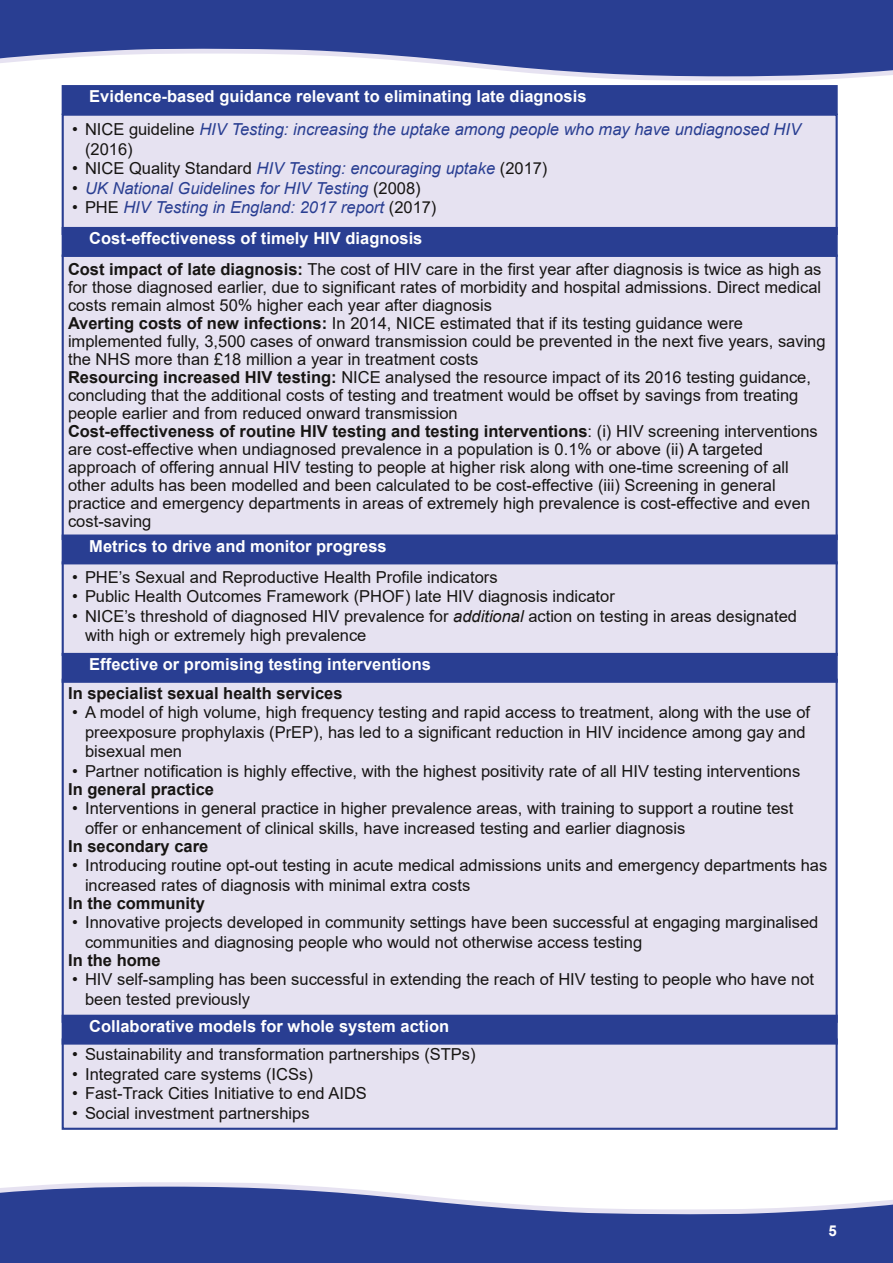
<style>
.page{position:relative;width:893px;height:1263px;background:#fff}
.page>*{position:absolute;margin:0;border:0;box-sizing:border-box;transform-origin:0 0}
.t1{font:16.5px/18px "Arial";color:#171513}
.t2{font:italic 16.5px/19.5px "Arial";color:#293e92}
.t3{font:700 16.5px "Arial";color:#fff}
.t4{font:700 16.5px "Arial";color:#171513}
.t5{font:700 15px "Arial";color:#fff}
.s1{font-style:normal;color:#171513}
.s2{font-weight:700}
.s3{font-style:italic}
</style>
<div class="page">
<svg style="left:33px;top:1182px;width:271px;height:4px"></svg>
<svg style="left:0;top:1186px;width:893px;height:77px;background:#5061a6"></svg>
<svg style="left:573px;top:76px;width:301px;height:5px;fill:#e6e2f1"></svg>
<svg style="left:0;top:0;width:893px;height:76px;background:#4e5fa5"></svg>
<div style="left:63px;top:115px;width:774px;height:119px;background:#e6e2f1"></div>
<div style="left:62px;top:114px;width:776px;height:121px;border:2px solid #293e92"></div>
<div style="left:63px;top:86px;width:774px;height:28px;background:#293e92"></div>
<div style="left:62px;top:85px;width:776px;height:30px;border:2px solid #293e92"></div>
<div style="left:63px;top:256px;width:774px;height:283px;background:#e6e2f1"></div>
<div style="left:63px;top:562px;width:774px;height:93px;background:#e6e2f1"></div>
<div style="left:63px;top:536px;width:774px;height:27px;background:#293e92"></div>
<div style="left:62px;top:534px;width:776px;height:30px;border:2px solid #293e92"></div>
<div style="left:63px;top:680px;width:774px;height:342px;background:#e6e2f1"></div>
<div style="left:63px;top:654px;width:774px;height:28px;background:#293e92"></div>
<div style="left:62px;top:653px;width:776px;height:30px;border:2px solid #293e92"></div>
<div style="left:63px;top:228px;width:774px;height:28px;background:#293e92"></div>
<div style="left:62px;top:227px;width:776px;height:30px;border:2px solid #293e92"></div>
<div style="left:63px;top:1039px;width:774px;height:90px;background:#e6e2f1"></div>
<div style="left:62px;top:1038px;width:776px;height:92px;border:2px solid #293e92"></div>
<div style="left:63px;top:1016px;width:774px;height:27px;background:#293e92"></div>
<div style="left:62px;top:1015px;width:776px;height:29px;border:2px solid #293e92"></div>
<p class="t3" style="left:89px;top:87px;width:499px">Evidence-based guidance relevant to eliminating late diagnosis</p>
<p class="t2" style="left:85px;top:120px;width:717px;text-indent:-13px"><span class="s1">• NICE guideline</span> HIV Testing: increasing the uptake among people who may have undiagnosed HIV <span class="s1">(2016)</span></p>
<p class="t2" style="left:72px;top:159px;width:477px"><span class="s1">• NICE Quality Standard</span> HIV Testing: encouraging uptake <span class="s1">(2017)</span></p>
<p class="t2" style="left:72px;top:178px;width:350px"><span class="s1">•</span> UK National Guidelines for HIV Testing <span class="s1">(2008)</span></p>
<p class="t2" style="left:72px;top:198px;width:366px"><span class="s1">• PHE</span> HIV Testing in England: 2017 report <span class="s1">(2017)</span></p>
<p class="t3" style="left:89px;top:229px;width:335px">Cost-effectiveness of timely HIV diagnosis</p>
<p class="t1" style="left:68px;top:260px;width:759px"><span class="s2">Cost impact of late diagnosis:</span> The cost of HIV care in the first year after diagnosis is twice as high as for those diagnosed earlier, due to significant rates of morbidity and hospital admissions. Direct medical costs remain almost 50% higher each year after diagnosis<br><span class="s2">Averting costs of new infections:</span> In 2014, NICE estimated that if its testing guidance were implemented fully, 3,500 cases of onward transmission could be prevented in the next five years, saving the NHS more than £18 million a year in treatment costs<br><span class="s2">Resourcing increased HIV testing:</span> NICE analysed the resource impact of its 2016 testing guidance, concluding that the additional costs of testing and treatment would be offset by savings from treating people earlier and from reduced onward transmission<br><span class="s2">Cost-effectiveness of routine HIV testing and testing interventions</span>: (i) HIV screening interventions are cost-effective when undiagnosed prevalence in a population is 0.1% or above (ii) A targeted approach of offering annual HIV testing to people at higher risk along with one-time screening of all other adults has been modelled and been calculated to be cost-effective (iii) Screening in general practice and emergency departments in areas of extremely high prevalence is cost-effective and even cost-saving</p>
<p class="t3" style="left:89px;top:537px;width:299px">Metrics to drive and monitor progress</p>
<p class="t1" style="left:72px;top:568px;width:427px">• PHE’s Sexual and Reproductive Health Profile indicators</p>
<p class="t1" style="left:72px;top:588px;width:544px">• Public Health Outcomes Framework (PHOF) late HIV diagnosis indicator</p>
<p class="t1" style="left:85px;top:606px;width:713px;line-height:19.5px;text-indent:-13px">• NICE’s threshold of diagnosed HIV prevalence for <span class="s3">additional</span> action on testing in areas designated with high or extremely high prevalence</p>
<p class="t3" style="left:89px;top:655px;width:343px">Effective or promising testing interventions</p>
<p class="t4" style="left:68px;top:684px;width:276px">In specialist sexual health services</p>
<p class="t1" style="left:85px;top:703px;width:727px;line-height:19.5px;text-indent:-13px">• A model of high volume, high frequency testing and rapid access to treatment, along with the use of preexposure prophylaxis (PrEP), has led to a significant reduction in HIV incidence among gay and bisexual men</p>
<p class="t1" style="left:72px;top:762px;width:729px">• Partner notification is highly effective, with the highest positivity rate of all HIV testing interventions</p>
<p class="t4" style="left:68px;top:780px;width:147px">In general practice</p>
<p class="t1" style="left:85px;top:799px;width:710px;line-height:19.5px;text-indent:-13px">• Interventions in general practice in higher prevalence areas, with training to support a routine test offer or enhancement of clinical skills, have increased testing and earlier diagnosis</p>
<p class="t4" style="left:68px;top:837px;width:142px">In secondary care</p>
<p class="t1" style="left:85px;top:856px;width:744px;line-height:19.5px;text-indent:-13px">• Introducing routine opt-out testing in acute medical admissions units and emergency departments has increased rates of diagnosis with minimal extra costs</p>
<p class="t4" style="left:68px;top:894px;width:138px">In the community</p>
<p class="t1" style="left:85px;top:913px;width:735px;line-height:19.5px;text-indent:-13px">• Innovative projects developed in community settings have been successful at engaging marginalised communities and diagnosing people who would not otherwise access testing</p>
<p class="t4" style="left:68px;top:951px;width:94px">In the home</p>
<p class="t1" style="left:85px;top:970px;width:731px;line-height:19.5px;text-indent:-13px">• HIV self-sampling has been successful in extending the reach of HIV testing to people who have not been tested previously</p>
<p class="t3" style="left:89px;top:1017px;width:361px">Collaborative models for whole system action</p>
<p class="t1" style="left:72px;top:1045px;width:405px">• Sustainability and transformation partnerships (STPs)</p>
<p class="t1" style="left:72px;top:1065px;width:242px">• Integrated care systems (ICSs)</p>
<p class="t1" style="left:72px;top:1084px;width:296px">• Fast-Track Cities Initiative to end AIDS</p>
<p class="t1" style="left:72px;top:1104px;width:239px">• Social investment partnerships</p>
<p class="t5" style="left:828px;top:1222px;width:10px">5</p>
</div>
